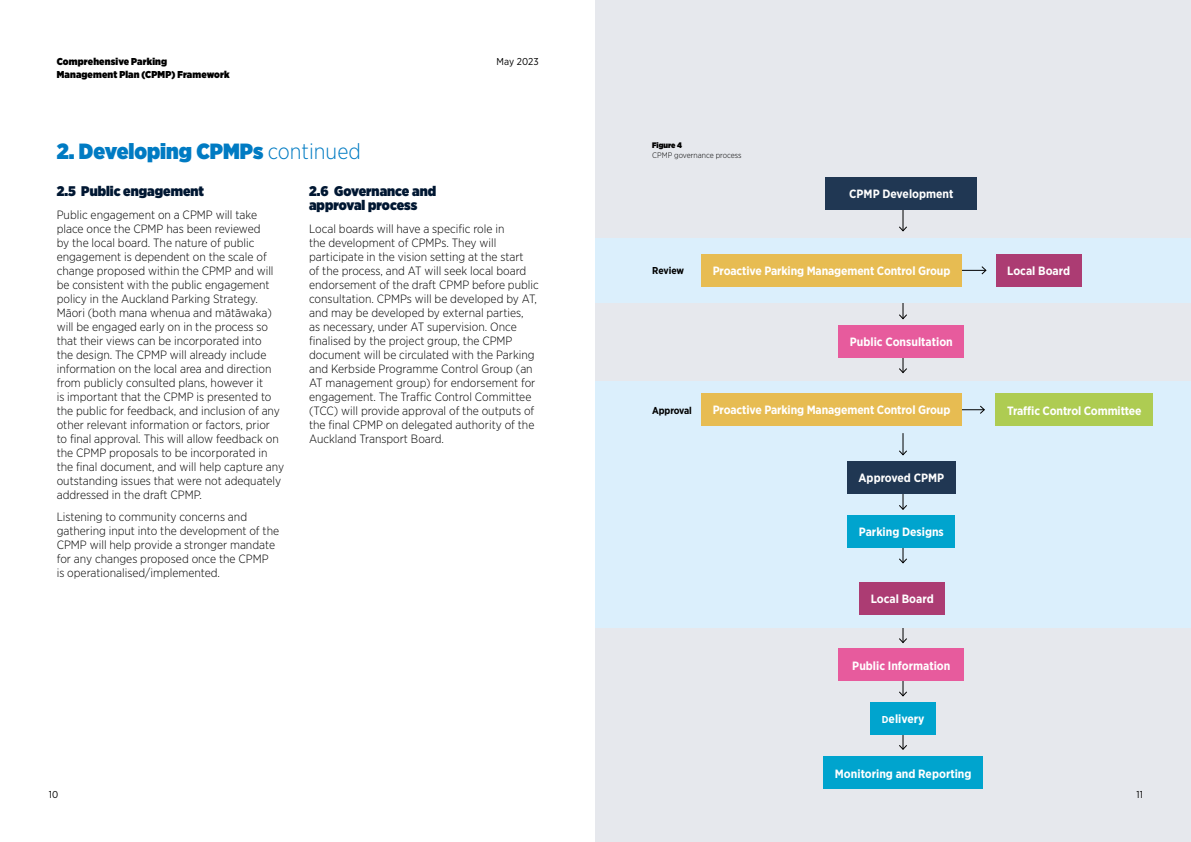
<style>
.page{position:relative;width:1191px;height:842px;background:#fff}
.page>*{position:absolute;margin:0;border:0;box-sizing:border-box;transform-origin:0 0}
.t1{font:900 22px "Gotham Narrow";color:#007bc3}
.t2{font:900 14px/14px "Gotham Narrow";color:#001732}
.t3{font:300 12px/14px "Gotham Narrow";color:#000}
.t4{font:700 12px "Gotham Narrow";letter-spacing:-.01em;color:#fff}
.t5{font:900 10px/13px "Gotham Narrow";letter-spacing:.015em;color:#000}
.t6{font:700 10px "Gotham Narrow";letter-spacing:-.01em;color:#000}
.t7{font:10px "Gotham Narrow";letter-spacing:.005em;color:#000}
.t8{font:300 8px "Gotham Narrow";color:#000}
.t9{font:900 8px "Gotham Narrow";color:#000}
.s1{font-weight:300}
.s2{font-size:10px}
</style>
<div class="page">
<div style="left:595px;top:0;width:596px;height:842px;background:#e6e8ed"></div>
<svg style="left:898px;top:627px;width:10px;height:17px"></svg>
<svg style="left:899px;top:681px;width:8px;height:16px"></svg>
<div style="left:838px;top:649px;width:126px;height:32px;background:#e75b9d"></div>
<div style="left:595px;top:381px;width:596px;height:246px;background:#dbeffc"></div>
<svg style="left:898px;top:209px;width:10px;height:23px"></svg>
<svg style="left:899px;top:303px;width:8px;height:17px"></svg>
<svg style="left:899px;top:358px;width:8px;height:16px"></svg>
<svg style="left:899px;top:433px;width:8px;height:23px"></svg>
<svg style="left:899px;top:494px;width:8px;height:16px"></svg>
<svg style="left:899px;top:548px;width:8px;height:16px"></svg>
<svg style="left:899px;top:735px;width:8px;height:15px"></svg>
<div style="left:870px;top:702px;width:66px;height:33px;background:#00a4ce"></div>
<div style="left:859px;top:582px;width:86px;height:32px;background:#ac3c73"></div>
<div style="left:838px;top:325px;width:126px;height:33px;background:#e75b9d"></div>
<div style="left:847px;top:461px;width:108px;height:33px;background:#203753"></div>
<div style="left:847px;top:515px;width:108px;height:33px;background:#00a4ce"></div>
<div style="left:995px;top:394px;width:158px;height:32px;background:#aecc52"></div>
<hr style="left:954px;top:409px;width:30px;height:1px;background:#000">
<svg style="left:978px;top:405px;width:7px;height:9px"></svg>
<div style="left:825px;top:177px;width:152px;height:32px;background:#203753"></div>
<div style="left:595px;top:238px;width:596px;height:65px;background:#dbeffc"></div>
<hr style="left:956px;top:270px;width:30px;height:1px;background:#000">
<svg style="left:980px;top:266px;width:7px;height:9px"></svg>
<div style="left:995px;top:254px;width:86px;height:32px;background:#ac3c73"></div>
<div style="left:823px;top:757px;width:160px;height:32px;background:#00a4ce"></div>
<div style="left:701px;top:254px;width:260px;height:32px;background:#e7bc52"></div>
<div style="left:701px;top:393px;width:260px;height:33px;background:#e7bc52"></div>
<p class="t5" style="left:57px;top:55px;width:174px">Comprehensive Parking<br>Management Plan (CPMP) Framework</p>
<p class="t7" style="left:496px;top:55px;width:44px">May 2023</p>
<h1 class="t1" style="left:57px;top:137px;width:306px">2. Developing CPMPs <span class="s1">continued</span></h1>
<p class="t2" style="left:57px;top:184px;width:149px">2.5 Public engagement</p>
<p class="t3" style="left:57px;top:207px;width:229px">Public engagement on a CPMP will take place once the CPMP has been reviewed<br>by the local board. The nature of public engagement is dependent on the scale of change proposed within the CPMP and will be consistent with the public engagement policy in the Auckland Parking Strategy.<br>Māori (both mana whenua and mātāwaka) will be engaged early on in the process so that their views can be incorporated into<br>the design. The CPMP will already include information on the local area and direction from publicly consulted plans, however it<br>is important that the CPMP is presented to the public for feedback, and inclusion of any other relevant information or factors, prior<br>to final approval. This will allow feedback on the CPMP proposals to be incorporated in the final document, and will help capture any outstanding issues that were not adequately addressed in the draft CPMP.</p>
<p class="t3" style="left:57px;top:510px;width:224px">Listening to community concerns and gathering input into the development of the CPMP will help provide a stronger mandate for any changes proposed once the CPMP is operationalised/implemented.</p>
<p class="t2" style="left:309px;top:184px;width:129px">2.6 Governance and approval process</p>
<p class="t3" style="left:309px;top:221px;width:231px">Local boards will have a specific role in<br>the development of CPMPs. They will participate in the vision setting at the start<br>of the process, and AT will seek local board endorsement of the draft CPMP before public consultation. CPMPs will be developed by AT, and may be developed by external parties,<br>as necessary, under AT supervision. Once finalised by the project group, the CPMP document will be circulated with the Parking and Kerbside Programme Control Group (an AT management group) for endorsement for engagement. The Traffic Control Committee (TCC) will provide approval of the outputs of the final CPMP on delegated authority of the Auckland Transport Board.</p>
<p class="t9" style="left:652px;top:140px;width:31px">Figure 4</p>
<p class="t8" style="left:652px;top:150px;width:91px">CPMP governance process</p>
<p class="t4" style="left:849px;top:186px;width:106px">CPMP Development</p>
<p class="t6" style="left:652px;top:264px;width:33px">Review</p>
<p class="t4" style="left:1007px;top:263px;width:64px">Local Board</p>
<p class="t4" style="left:712px;top:263px;width:239px">Proactive Parking Management Control Group</p>
<p class="t4" style="left:850px;top:334px;width:104px">Public Consultation</p>
<p class="t4" style="left:712px;top:402px;width:239px">Proactive Parking Management Control Group</p>
<p class="t6" style="left:652px;top:404px;width:41px">Approval</p>
<p class="t4" style="left:1007px;top:403px;width:136px">Traffic Control Committee</p>
<p class="t4" style="left:858px;top:470px;width:87px">Approved CPMP</p>
<p class="t4" style="left:859px;top:524px;width:87px">Parking Designs</p>
<p class="t4" style="left:870px;top:591px;width:64px">Local Board</p>
<p class="t4" style="left:852px;top:658px;width:100px">Public Information</p>
<p class="t4" style="left:882px;top:711px;width:44px"><span class="s2">D</span>elivery</p>
<p class="t4" style="left:835px;top:766px;width:138px">Monitoring and Reporting</p>
<p class="t7" style="left:49px;top:789px;width:11px">10</p>
<p class="t7" style="left:1136px;top:789px;width:8px">11</p>
</div>
